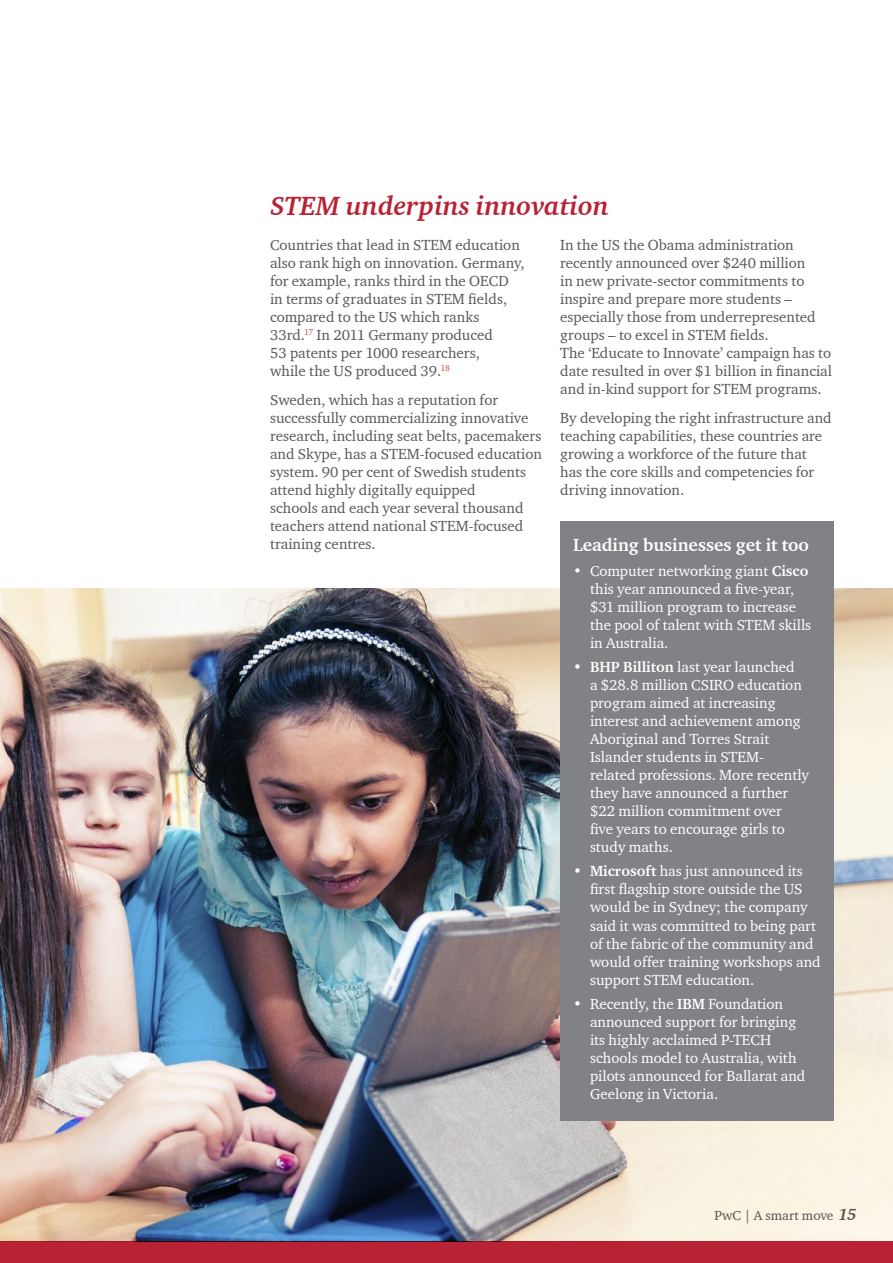
<style>
.page{position:relative;width:893px;height:1263px;background:#fff}
.page>*{position:absolute;margin:0;border:0;box-sizing:border-box;transform-origin:0 0}
.t1{font:italic 700 27px "Charter ITC";color:#b82234}
.t2{font:700 18px "Charter ITC";color:#fff}
.t3{font:15px/18px "Charter ITC";color:#58595b}
.t4{font:15px/18px "Charter ITC";color:#fff}
.t5{font:13.5px "Charter ITC";color:#58595b}
.s1{font-weight:700}
.s2{font-weight:700;font-style:italic;font-size:16.5px}
</style>
<div class="page">
<div style="left:0;top:1242px;width:893px;height:21px;background:#b82234"></div>
<img style="left:0;top:589px;width:893px;height:653px">
<div style="left:560px;top:521px;width:273px;height:599px;background:#808285"></div>
<h1 class="t1" style="left:270px;top:189px;width:341px">STEM underpins innovation</h1>
<p class="t3" style="left:270px;top:236px;width:256px">Countries that lead in STEM education also rank high on innovation. Germany, for example, ranks third in the OECD in terms of graduates in STEM fields, compared to the US which ranks 33rd.<sup>17</sup> In 2011 Germany produced<br>53 patents per 1000 researchers,<br>while the US produced 39.<sup>18</sup></p>
<p class="t3" style="left:270px;top:390px;width:274px">Sweden, which has a reputation for successfully commercializing innovative research, including seat belts, pacemakers and Skype, has a STEM-focused education system. 90 per cent of Swedish students attend highly digitally equipped<br>schools and each year several thousand teachers attend national STEM-focused training centres.</p>
<p class="t3" style="left:560px;top:236px;width:273px">In the US the Obama administration recently announced over $240 million<br>in new private-sector commitments to inspire and prepare more students – especially those from underrepresented groups – to excel in STEM fields.<br>The ‘Educate to Innovate’ campaign has to date resulted in over $1 billion in financial and in-kind support for STEM programs.</p>
<p class="t3" style="left:560px;top:408px;width:273px">By developing the right infrastructure and teaching capabilities, these countries are growing a workforce of the future that has the core skills and competencies for driving innovation.</p>
<p class="t2" style="left:573px;top:534px;width:238px">Leading businesses get it too</p>
<p class="t4" style="left:590px;top:561px;width:223px;text-indent:-17px">• Computer networking giant <span class="s1">Cisco </span>this year announced a five-year, $31 million program to increase the pool of talent with STEM skills in Australia.</p>
<p class="t4" style="left:590px;top:658px;width:220px;text-indent:-17px"><span class="s1">• BHP Billiton</span> last year launched<br>a $28.8 million CSIRO education program aimed at increasing interest and achievement among<br>Aboriginal and Torres Strait<br>Islander students in STEM&shy;related professions. More recently they have announced a further $22 million commitment over five years to encourage girls to study maths.</p>
<p class="t4" style="left:590px;top:862px;width:232px;text-indent:-17px"><span class="s1">• Microsoft</span> has just announced its first flagship store outside the US would be in Sydney; the company said it was committed to being part of the fabric of the community and would offer training workshops and support STEM education.</p>
<p class="t4" style="left:590px;top:994px;width:217px;text-indent:-17px">• Recently, the <span class="s1">IBM</span> Foundation announced support for bringing its highly acclaimed P-TECH schools model to Australia, with pilots announced for Ballarat and<br>Geelong in Victoria.</p>
<p class="t5" style="left:714px;top:1207px;width:144px">PwC | A smart move <span class="s2">15</span></p>
</div>
